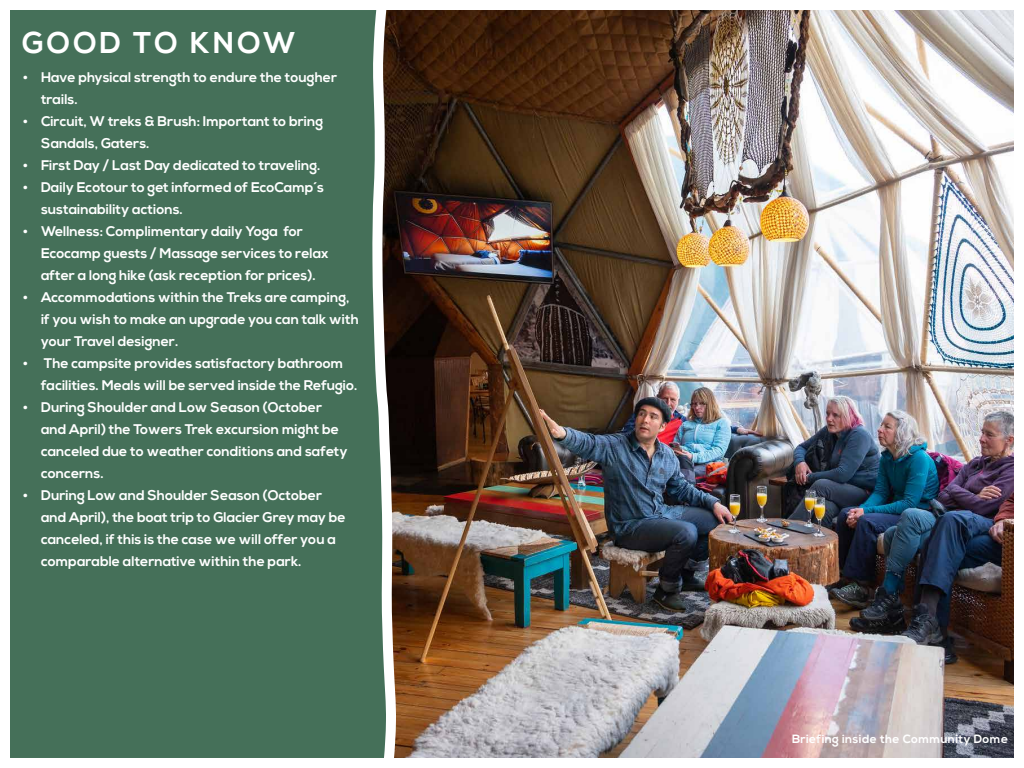
<style>
.page{position:relative;width:1024px;height:768px;background:#fff}
.page>*{position:absolute;margin:0;border:0;box-sizing:border-box;transform-origin:0 0}
.t1{font:700 30px "Nexa";letter-spacing:.1em;color:#fff}
.t2{font:700 14px/22px "Nexa";color:#fff}
.t3{font:700 12px "Nexa";letter-spacing:.03em;color:#fff}
</style>
<div class="page">
<img style="left:400px;top:10px;width:614px;height:748px">
<div style="left:10px;top:10px;width:390px;height:748px;background:#457059"></div>
<h1 class="t1" style="left:22px;top:26px;width:275px">GOOD TO KNOW</h1>
<p class="t2" style="left:41px;top:67px;width:298px;text-indent:-18px">• Have physical strength to endure the tougher trails.</p>
<p class="t2" style="left:41px;top:111px;width:284px;text-indent:-18px">• Circuit, W treks &amp; Brush: Important to bring<br>Sandals, Gaters.</p>
<p class="t2" style="left:23px;top:155px;width:299px">• First Day / Last Day dedicated to traveling.</p>
<p class="t2" style="left:41px;top:177px;width:284px;text-indent:-18px">• Daily Ecotour to get informed of EcoCamp´s sustainability actions.</p>
<p class="t2" style="left:41px;top:221px;width:289px;text-indent:-18px">• Wellness: Complimentary daily Yoga for<br>Ecocamp guests / Massage services to relax after a long hike (ask reception for prices).</p>
<p class="t2" style="left:41px;top:287px;width:319px;text-indent:-18px">• Accommodations within the Treks are camping, if you wish to make an upgrade you can talk with your Travel designer.</p>
<p class="t2" style="left:41px;top:353px;width:318px;text-indent:-18px">• The campsite provides satisfactory bathroom facilities. Meals will be served inside the Refugio.</p>
<p class="t2" style="left:41px;top:397px;width:308px;text-indent:-18px">• During Shoulder and Low Season (October and April) the Towers Trek excursion might be canceled due to weather conditions and safety concerns.</p>
<p class="t2" style="left:41px;top:485px;width:306px;text-indent:-18px">• During Low and Shoulder Season (October and April), the boat trip to Glacier Grey may be canceled, if this is the case we will offer you a comparable alternative within the park.</p>
<p class="t3" style="left:792px;top:732px;width:218px">Briefing inside the Community Dome</p>
</div>
